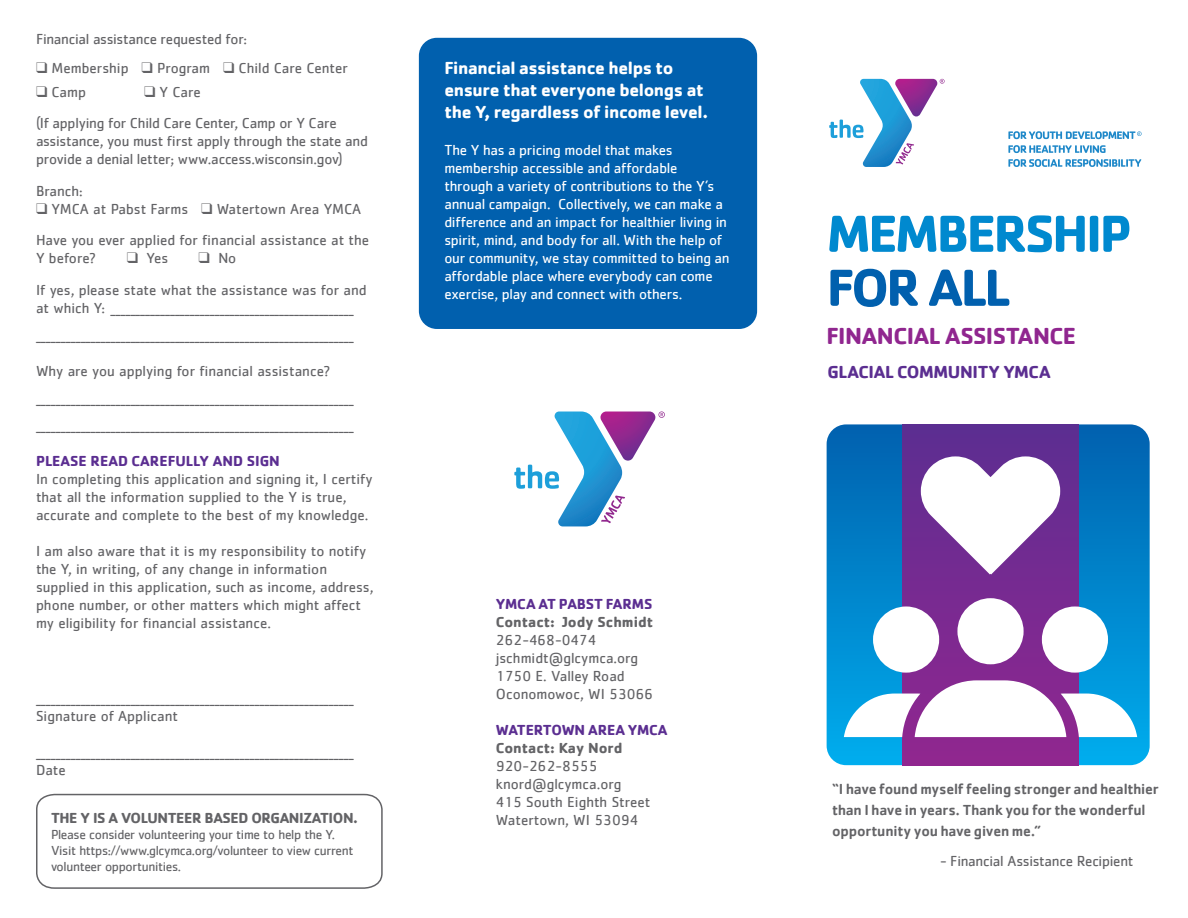
<style>
.page{position:relative;width:1188px;height:918px;background:#fff}
.page>*{position:absolute;margin:0;border:0;box-sizing:border-box;transform-origin:0 0}
.t1{font:700 54px "Cachet";letter-spacing:-.055em;color:#0089cf}
.t2{font:700 54px "Cachet";letter-spacing:-.05em;color:#0160ae}
.t3{font:700 24px "Cachet";letter-spacing:-.02em;color:#90268f}
.t4{font:700 18px/21.6px "Cachet";letter-spacing:-.02em;color:#fff}
.t5{font:700 18px "Cachet";letter-spacing:-.02em;color:#5b2e91}
.t6{font:15px/18px "Cachet";color:#636366}
.t7{font:15px/18px "Cachet";letter-spacing:-.015em;color:#fff}
.t8{font:500 15px/21px "Cachet";letter-spacing:-.01em;color:#636366}
.t9{font:700 15px "Cachet";letter-spacing:-.005em;color:#5b2e91}
.t10{font:700 15px "Cachet";letter-spacing:-.02em;color:#636366}
.t11{font:700 15px "Cachet";color:#636366}
.t12{font:13.5px/16.2px "Cachet";letter-spacing:-.025em;color:#636366}
</style>
<div class="page">
<svg style="left:827px;top:424px;width:75px;height:341px"></svg>
<svg style="left:1079px;top:424px;width:71px;height:341px"></svg>
<svg style="left:902px;top:424px;width:177px;height:341px"></svg>
<svg style="left:1008px;top:145px;width:98px;height:8px"></svg>
<svg style="left:1008px;top:159px;width:133px;height:8px"></svg>
<svg style="left:1008px;top:131px;width:134px;height:8px"></svg>
<svg style="left:829px;top:79px;width:116px;height:88px"></svg>
<svg style="left:514px;top:411px;width:151px;height:115px"></svg>
<svg style="left:36px;top:793px;width:347px;height:96px"></svg>
<div style="left:419px;top:38px;width:338px;height:291px;background:#0160ae;border-radius:18px"></div>
<svg style="left:844px;top:456px;width:293px;height:281px"></svg>
<p class="t6" style="left:36px;top:29px;width:213px">Financial assistance requested for:</p>
<p class="t6" style="left:36px;top:58px;width:313px">❑ Membership ❑ Program ❑ Child Care Center</p>
<p class="t6" style="left:36px;top:82px;width:52px">❑ Camp</p>
<p class="t6" style="left:144px;top:82px;width:58px">❑ Y Care</p>
<p class="t6" style="left:36px;top:114px;width:333px">(If applying for Child Care Center, Camp or Y Care assistance, you must first apply through the state and provide a denial letter; www.access.wisconsin.gov)</p>
<p class="t6" style="left:36px;top:181px;width:48px">Branch:</p>
<p class="t6" style="left:36px;top:199px;width:327px">❑ YMCA at Pabst Farms ❑ Watertown Area YMCA</p>
<p class="t6" style="left:36px;top:231px;width:335px">Have you ever applied for financial assistance at the<br>Y before?</p>
<p class="t6" style="left:127px;top:249px;width:43px">❑ Yes</p>
<p class="t6" style="left:199px;top:249px;width:39px">❑ No</p>
<p class="t6" style="left:36px;top:280px;width:332px">If yes, please state what the assistance was for and at which Y: _________________________________________________</p>
<p class="t6" style="left:36px;top:325px;width:319px">________________________________________________________________</p>
<p class="t6" style="left:36px;top:361px;width:296px">Why are you applying for financial assistance?</p>
<p class="t6" style="left:36px;top:388px;width:319px">________________________________________________________________</p>
<p class="t6" style="left:36px;top:415px;width:319px">________________________________________________________________</p>
<p class="t9" style="left:36px;top:451px;width:245px">PLEASE READ CAREFULLY AND SIGN</p>
<p class="t6" style="left:36px;top:469px;width:338px">In completing this application and signing it, I certify that all the information supplied to the Y is true, accurate and complete to the best of my knowledge.</p>
<p class="t6" style="left:36px;top:541px;width:339px">I am also aware that it is my responsibility to notify the Y, in writing, of any change in information supplied in this application, such as income, address, phone number, or other matters which might affect my eligibility for financial assistance.</p>
<p class="t6" style="left:36px;top:688px;width:319px">________________________________________________________________<br>Signature of Applicant</p>
<p class="t6" style="left:36px;top:742px;width:319px">________________________________________________________________<br>Date</p>
<p class="t10" style="left:51px;top:808px;width:309px">THE Y IS A VOLUNTEER BASED ORGANIZATION.</p>
<p class="t12" style="left:51px;top:826px;width:304px">Please consider volunteering your time to help the Y.<br>Visit https://www.glcymca.org/volunteer to view current volunteer opportunities.</p>
<p class="t4" style="left:444px;top:57px;width:265px">Financial assistance helps to ensure that everyone belongs at the Y, regardless of income level.</p>
<p class="t7" style="left:444px;top:141px;width:287px">The Y has a pricing model that makes membership accessible and affordable through a variety of contributions to the Y’s annual campaign. Collectively, we can make a difference and an impact for healthier living in spirit, mind, and body for all. With the help of our community, we stay committed to being an affordable place where everybody can come exercise, play and connect with others.</p>
<p class="t9" style="left:496px;top:594px;width:158px">YMCA AT PABST FARMS</p>
<p class="t11" style="left:496px;top:612px;width:159px">Contact: Jody Schmidt</p>
<p class="t6" style="left:496px;top:631px;width:102px">262-468-0474</p>
<p class="t6" style="left:496px;top:649px;width:144px">jschmidt@glcymca.org</p>
<p class="t6" style="left:496px;top:667px;width:130px">1750 E. Valley Road</p>
<p class="t6" style="left:496px;top:685px;width:159px">Oconomowoc, WI 53066</p>
<p class="t9" style="left:496px;top:720px;width:173px">WATERTOWN AREA YMCA</p>
<p class="t11" style="left:496px;top:738px;width:128px">Contact: Kay Nord</p>
<p class="t6" style="left:496px;top:757px;width:103px">920-262-8555</p>
<p class="t6" style="left:496px;top:775px;width:127px">knord@glcymca.org</p>
<p class="t6" style="left:496px;top:793px;width:156px">415 South Eighth Street</p>
<p class="t6" style="left:496px;top:811px;width:144px">Watertown, WI 53094</p>
<p class="t1" style="left:827px;top:199px;width:307px">MEMBERSHIP</p>
<p class="t2" style="left:827px;top:253px;width:185px">FOR ALL</p>
<p class="t3" style="left:827px;top:320px;width:251px">FINANCIAL ASSISTANCE</p>
<p class="t5" style="left:827px;top:360px;width:225px">GLACIAL COMMUNITY YMCA</p>
<p class="t8" style="left:832px;top:778px;width:328px">“I have found myself feeling stronger and healthier than I have in years. Thank you for the wonderful opportunity you have given me.”</p>
<p class="t6" style="left:940px;top:852px;width:195px">- Financial Assistance Recipient</p>
</div>
